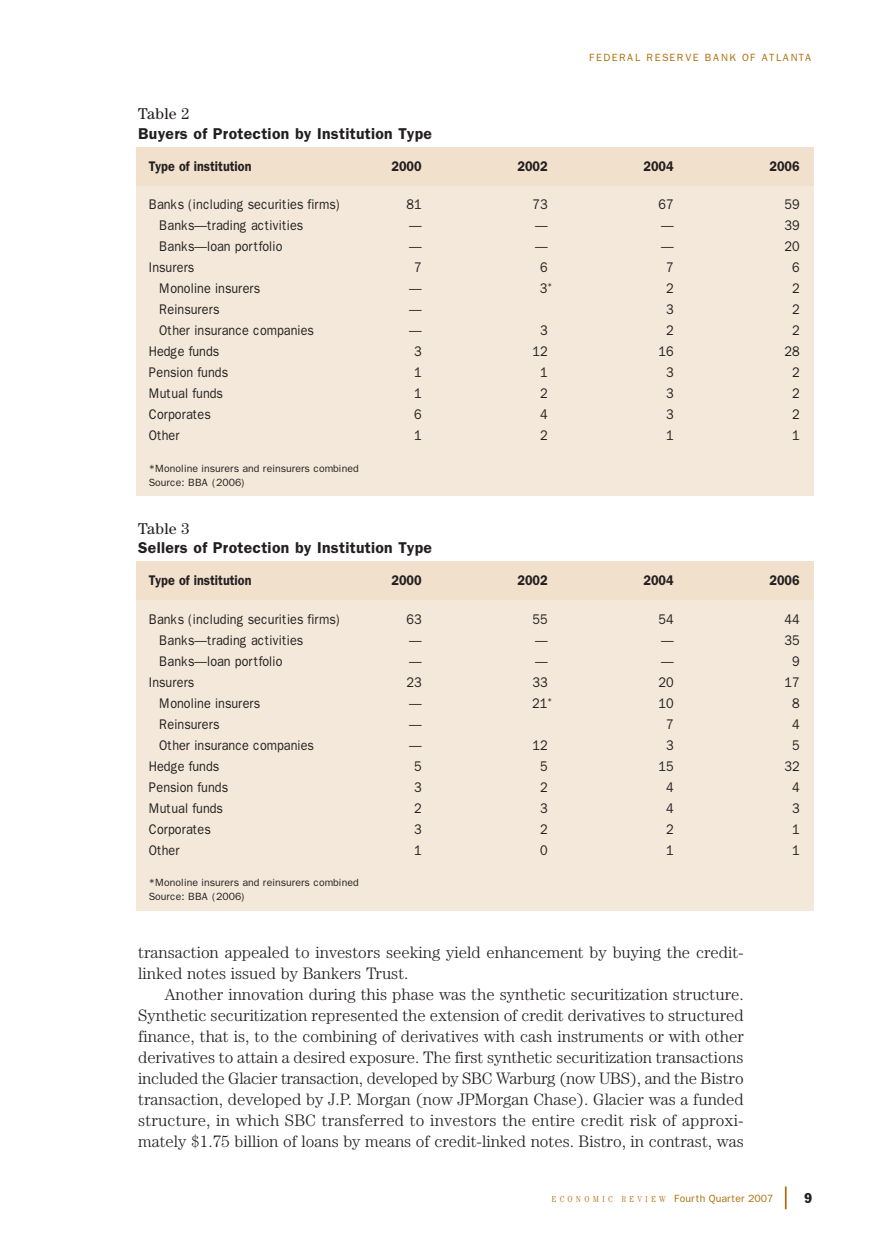
<style>
.page{position:relative;width:882px;height:1260px;background:#fff}
.page>*{position:absolute;margin:0;border:0;box-sizing:border-box;transform-origin:0 0}
.t1{font:300 16.62px/21px "Century";color:#231f20}
.t2{font:600 15.75px "Franklin Gothic";letter-spacing:.02em;color:#231f20}
.t3{font:15.75px "Century";letter-spacing:.015em;color:#231f20}
.t4{font:14px "Franklin Gothic";color:#231f20;scale:.9 1}
.t5{font:600 14px "Franklin Gothic";color:#231f20;scale:.9 1}
.t6{font:condensed 14px "Franklin Gothic";color:#231f20}
.t7{font:10.5px/14px "Franklin Gothic";color:#231f20}
.t8{font:10.5px "Franklin Gothic";color:#af6e0d}
.t9{font:10.5px "Franklin Gothic";letter-spacing:.12em;color:#af6e0d}
.s1{font-family:"Century";font-weight:300;font-stretch:condensed;font-size:8.75px}
</style>
<div class="page">
<hr style="left:785px;top:1186px;width:2px;height:23px;background:#af6e0d">
<div style="left:136px;top:181px;width:678px;height:315px;background:#f4e8da"></div>
<div style="left:136px;top:147px;width:678px;height:39px;background:#f1e0cc"></div>
<div style="left:136px;top:596px;width:678px;height:315px;background:#f4e8da"></div>
<div style="left:136px;top:562px;width:678px;height:38px;background:#f1e0cc"></div>
<p class="t9" style="left:589px;top:54px;width:224px">FEDERAL RESERVE BANK OF ATLANTA</p>
<p class="t3" style="left:138px;top:108px;width:53px">Table 2</p>
<p class="t2" style="left:138px;top:128px;width:295px">Buyers of Protection by Institution Type</p>
<p class="t5" style="left:149px;top:161px;width:116px">Type of institution</p>
<p class="t5" style="left:392px;top:161px;width:35px">2000</p>
<p class="t5" style="left:518px;top:161px;width:35px">2002</p>
<p class="t5" style="left:644px;top:161px;width:35px">2004</p>
<p class="t5" style="left:770px;top:161px;width:35px">2006</p>
<p class="t4" style="left:149px;top:199px;width:215px">Banks (including securities firms)</p>
<p class="t4" style="left:407px;top:199px;width:18px">81</p>
<p class="t4" style="left:533px;top:199px;width:18px">73</p>
<p class="t4" style="left:659px;top:199px;width:18px">67</p>
<p class="t4" style="left:785px;top:199px;width:18px">59</p>
<p class="t4" style="left:159px;top:220px;width:161px">Banks—trading activities</p>
<p class="t4" style="left:409px;top:220px;width:15px">—</p>
<p class="t4" style="left:535px;top:220px;width:15px">—</p>
<p class="t4" style="left:661px;top:220px;width:15px">—</p>
<p class="t4" style="left:785px;top:220px;width:18px">39</p>
<p class="t4" style="left:159px;top:241px;width:139px">Banks—loan portfolio</p>
<p class="t4" style="left:409px;top:241px;width:15px">—</p>
<p class="t4" style="left:535px;top:241px;width:15px">—</p>
<p class="t4" style="left:661px;top:241px;width:15px">—</p>
<p class="t4" style="left:785px;top:241px;width:18px">20</p>
<p class="t4" style="left:149px;top:262px;width:52px">Insurers</p>
<p class="t4" style="left:414px;top:262px;width:10px">7</p>
<p class="t4" style="left:540px;top:262px;width:10px">6</p>
<p class="t4" style="left:666px;top:262px;width:10px">7</p>
<p class="t4" style="left:792px;top:262px;width:10px">6</p>
<p class="t4" style="left:159px;top:283px;width:114px">Monoline insurers</p>
<p class="t4" style="left:409px;top:283px;width:15px">—</p>
<p class="t4" style="left:540px;top:283px;width:15px">3<sup>*</sup></p>
<p class="t4" style="left:666px;top:283px;width:10px">2</p>
<p class="t4" style="left:792px;top:283px;width:10px">2</p>
<p class="t4" style="left:159px;top:304px;width:68px">Reinsurers</p>
<p class="t4" style="left:409px;top:304px;width:15px">—</p>
<p class="t4" style="left:666px;top:304px;width:10px">3</p>
<p class="t4" style="left:792px;top:304px;width:10px">2</p>
<p class="t4" style="left:159px;top:325px;width:173px">Other insurance companies</p>
<p class="t4" style="left:409px;top:325px;width:15px">—</p>
<p class="t4" style="left:540px;top:325px;width:10px">3</p>
<p class="t4" style="left:666px;top:325px;width:10px">2</p>
<p class="t4" style="left:792px;top:325px;width:10px">2</p>
<p class="t4" style="left:149px;top:346px;width:80px">Hedge funds</p>
<p class="t4" style="left:414px;top:346px;width:10px">3</p>
<p class="t4" style="left:533px;top:346px;width:18px">12</p>
<p class="t4" style="left:659px;top:346px;width:18px">16</p>
<p class="t4" style="left:785px;top:346px;width:18px">28</p>
<p class="t4" style="left:149px;top:367px;width:90px">Pension funds</p>
<p class="t4" style="left:414px;top:367px;width:10px">1</p>
<p class="t4" style="left:540px;top:367px;width:10px">1</p>
<p class="t4" style="left:666px;top:367px;width:10px">3</p>
<p class="t4" style="left:792px;top:367px;width:10px">2</p>
<p class="t4" style="left:149px;top:388px;width:84px">Mutual funds</p>
<p class="t4" style="left:414px;top:388px;width:10px">1</p>
<p class="t4" style="left:540px;top:388px;width:10px">2</p>
<p class="t4" style="left:666px;top:388px;width:10px">3</p>
<p class="t4" style="left:792px;top:388px;width:10px">2</p>
<p class="t4" style="left:149px;top:409px;width:70px">Corporates</p>
<p class="t4" style="left:414px;top:409px;width:10px">6</p>
<p class="t4" style="left:540px;top:409px;width:10px">4</p>
<p class="t4" style="left:666px;top:409px;width:10px">3</p>
<p class="t4" style="left:792px;top:409px;width:10px">2</p>
<p class="t4" style="left:149px;top:430px;width:36px">Other</p>
<p class="t4" style="left:414px;top:430px;width:10px">1</p>
<p class="t4" style="left:540px;top:430px;width:10px">2</p>
<p class="t4" style="left:666px;top:430px;width:10px">1</p>
<p class="t4" style="left:792px;top:430px;width:10px">1</p>
<p class="t7" style="left:149px;top:462px;width:211px">*Monoline insurers and reinsurers combined<br>Source: BBA (2006)</p>
<p class="t3" style="left:138px;top:523px;width:53px">Table 3</p>
<p class="t2" style="left:138px;top:543px;width:295px">Sellers of Protection by Institution Type</p>
<p class="t5" style="left:149px;top:576px;width:116px">Type of institution</p>
<p class="t5" style="left:392px;top:576px;width:35px">2000</p>
<p class="t5" style="left:518px;top:576px;width:35px">2002</p>
<p class="t5" style="left:644px;top:576px;width:35px">2004</p>
<p class="t5" style="left:770px;top:576px;width:35px">2006</p>
<p class="t4" style="left:149px;top:614px;width:215px">Banks (including securities firms)</p>
<p class="t4" style="left:407px;top:614px;width:18px">63</p>
<p class="t4" style="left:533px;top:614px;width:18px">55</p>
<p class="t4" style="left:659px;top:614px;width:18px">54</p>
<p class="t4" style="left:785px;top:614px;width:18px">44</p>
<p class="t4" style="left:159px;top:635px;width:161px">Banks—trading activities</p>
<p class="t4" style="left:409px;top:635px;width:15px">—</p>
<p class="t4" style="left:535px;top:635px;width:15px">—</p>
<p class="t4" style="left:661px;top:635px;width:15px">—</p>
<p class="t4" style="left:785px;top:635px;width:18px">35</p>
<p class="t4" style="left:159px;top:656px;width:139px">Banks—loan portfolio</p>
<p class="t4" style="left:409px;top:656px;width:15px">—</p>
<p class="t4" style="left:535px;top:656px;width:15px">—</p>
<p class="t4" style="left:661px;top:656px;width:15px">—</p>
<p class="t4" style="left:792px;top:656px;width:10px">9</p>
<p class="t4" style="left:149px;top:677px;width:52px">Insurers</p>
<p class="t4" style="left:407px;top:677px;width:18px">23</p>
<p class="t4" style="left:533px;top:677px;width:18px">33</p>
<p class="t4" style="left:659px;top:677px;width:18px">20</p>
<p class="t4" style="left:785px;top:677px;width:18px">17</p>
<p class="t4" style="left:159px;top:698px;width:114px">Monoline insurers</p>
<p class="t4" style="left:409px;top:698px;width:15px">—</p>
<p class="t4" style="left:532px;top:698px;width:24px">21<sup>*</sup></p>
<p class="t4" style="left:659px;top:698px;width:18px">10</p>
<p class="t4" style="left:792px;top:698px;width:10px">8</p>
<p class="t4" style="left:159px;top:719px;width:68px">Reinsurers</p>
<p class="t4" style="left:409px;top:719px;width:15px">—</p>
<p class="t4" style="left:666px;top:719px;width:10px">7</p>
<p class="t4" style="left:792px;top:719px;width:10px">4</p>
<p class="t4" style="left:159px;top:740px;width:173px">Other insurance companies</p>
<p class="t4" style="left:409px;top:740px;width:15px">—</p>
<p class="t4" style="left:533px;top:740px;width:18px">12</p>
<p class="t4" style="left:666px;top:740px;width:10px">3</p>
<p class="t4" style="left:792px;top:740px;width:10px">5</p>
<p class="t4" style="left:149px;top:761px;width:80px">Hedge funds</p>
<p class="t4" style="left:414px;top:761px;width:10px">5</p>
<p class="t4" style="left:540px;top:761px;width:10px">5</p>
<p class="t4" style="left:659px;top:761px;width:18px">15</p>
<p class="t4" style="left:785px;top:761px;width:18px">32</p>
<p class="t4" style="left:149px;top:782px;width:90px">Pension funds</p>
<p class="t4" style="left:414px;top:782px;width:10px">3</p>
<p class="t4" style="left:540px;top:782px;width:10px">2</p>
<p class="t4" style="left:666px;top:782px;width:10px">4</p>
<p class="t4" style="left:792px;top:782px;width:10px">4</p>
<p class="t4" style="left:149px;top:803px;width:84px">Mutual funds</p>
<p class="t4" style="left:414px;top:803px;width:10px">2</p>
<p class="t4" style="left:540px;top:803px;width:10px">3</p>
<p class="t4" style="left:666px;top:803px;width:10px">4</p>
<p class="t4" style="left:792px;top:803px;width:10px">3</p>
<p class="t4" style="left:149px;top:824px;width:70px">Corporates</p>
<p class="t4" style="left:414px;top:824px;width:10px">3</p>
<p class="t4" style="left:540px;top:824px;width:10px">2</p>
<p class="t4" style="left:666px;top:824px;width:10px">2</p>
<p class="t4" style="left:792px;top:824px;width:10px">1</p>
<p class="t4" style="left:149px;top:845px;width:36px">Other</p>
<p class="t4" style="left:414px;top:845px;width:10px">1</p>
<p class="t4" style="left:540px;top:845px;width:10px">0</p>
<p class="t4" style="left:666px;top:845px;width:10px">1</p>
<p class="t4" style="left:792px;top:845px;width:10px">1</p>
<p class="t7" style="left:149px;top:877px;width:211px">*Monoline insurers and reinsurers combined<br>Source: BBA (2006)</p>
<p class="t1" style="left:138px;top:943px;width:607px">transaction appealed to investors seeking yield enhancement by buying the credit&shy;linked notes issued by Bankers Trust.</p>
<p class="t1" style="left:138px;top:985px;width:607px;text-align:justify;text-indent:26px">Another innovation during this phase was the synthetic securitization structure.<br>Synthetic securitization represented the extension of credit derivatives to structured finance, that is, to the combining of derivatives with cash instruments or with other derivatives to attain a desired exposure. The first synthetic securitization transactions included the Glacier transaction, developed by SBC Warburg (now UBS), and the Bistro transaction, developed by J.P. Morgan (now JPMorgan Chase). Glacier was a funded structure, in which SBC transferred to investors the entire credit risk of approxi&shy;mately $1.75 billion of loans by means of credit-linked notes. Bistro, in contrast, was</p>
<p class="t8" style="left:552px;top:1195px;width:223px"><span class="s1">E C O N O M I C R E V I E W</span> Fourth Quarter 2007</p>
<p class="t6" style="left:804px;top:1193px;width:9px">9</p>
</div>
